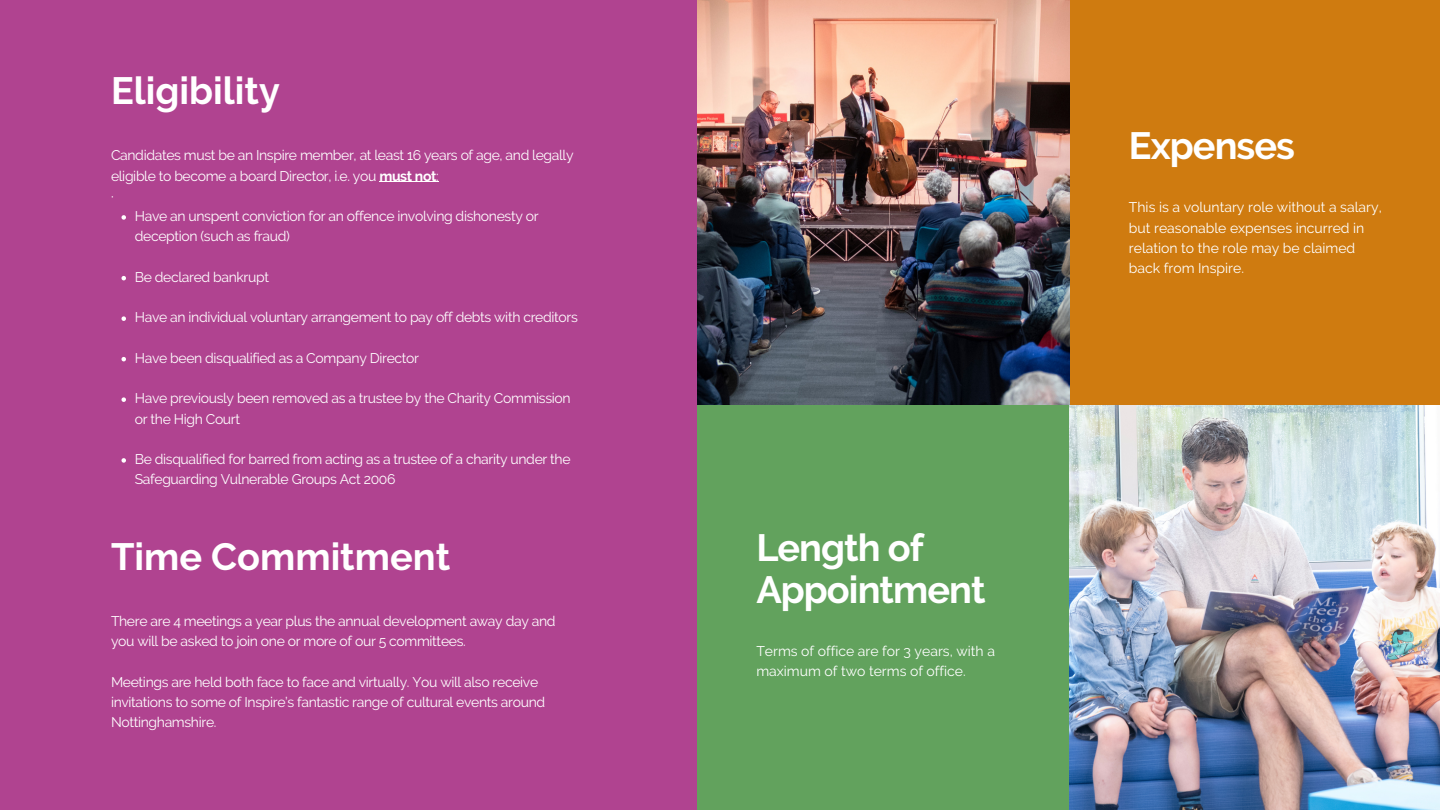
<style>
.page{position:relative;width:1440px;height:810px;background:#b04390}
.page>*{position:absolute;margin:0;border:0;box-sizing:border-box;transform-origin:0 0}
.t1{font:700 37.9px/42px "Raleway";letter-spacing:-.025em;color:#fff}
.t2{font:700 37.9px "Raleway";color:#fff}
.t3{font:14px/20.2px "Raleway";letter-spacing:-.025em;color:#fff}
.t4{font:14px/20.2px "Raleway";color:#fff}
.s1{font-weight:700}
</style>
<div class="page">
<div style="left:1069px;top:0;width:371px;height:405px;background:#cf7b10"></div>
<img style="left:1069px;top:405px;width:371px;height:405px">
<div style="left:698px;top:405px;width:371px;height:405px;background:#62a25d"></div>
<img style="left:698px;top:0;width:371px;height:405px">
<hr style="left:379px;top:181px;width:57px;height:1px;background:#fff">
<svg style="left:122px;top:215px;width:4px;height:5px"></svg>
<svg style="left:122px;top:276px;width:4px;height:4px"></svg>
<svg style="left:122px;top:316px;width:4px;height:5px"></svg>
<svg style="left:122px;top:357px;width:4px;height:4px"></svg>
<svg style="left:122px;top:397px;width:4px;height:5px"></svg>
<svg style="left:122px;top:458px;width:4px;height:5px"></svg>
<h1 class="t2" style="left:111px;top:69px;width:170px">Eligibility</h1>
<p class="t3" style="left:111px;top:145px;width:464px">Candidates must be an Inspire member, at least 16 years of age, and legally</p>
<p class="t3" style="left:111px;top:166px;width:329px">eligible to become a board Director, i.e. you <span class="s1">must not</span>:</p>
<p class="t3" style="left:111px;top:186px;width:4px">·</p>
<p class="t3" style="left:135px;top:206px;width:405px">Have an unspent conviction for an offence involving dishonesty or</p>
<p class="t3" style="left:135px;top:226px;width:157px">deception (such as fraud)</p>
<p class="t3" style="left:135px;top:267px;width:136px">Be declared bankrupt</p>
<p class="t3" style="left:135px;top:307px;width:445px">Have an individual voluntary arrangement to pay off debts with creditors</p>
<p class="t3" style="left:135px;top:348px;width:286px">Have been disqualified as a Company Director</p>
<p class="t3" style="left:135px;top:388px;width:437px">Have previously been removed as a trustee by the Charity Commission or the High Court</p>
<p class="t3" style="left:135px;top:449px;width:437px">Be disqualified for barred from acting as a trustee of a charity under the<br>Safeguarding Vulnerable Groups Act 2006</p>
<h1 class="t2" style="left:111px;top:535px;width:341px">Time Commitment</h1>
<p class="t3" style="left:111px;top:611px;width:446px">There are 4 meetings a year plus the annual development away day and you will be asked to join one or more of our 5 committees.</p>
<p class="t3" style="left:111px;top:672px;width:436px">Meetings are held both face to face and virtually. You will also receive invitations to some of Inspire’s fantastic range of cultural events around<br>Nottinghamshire.</p>
<h1 class="t1" style="left:756px;top:527px;width:231px">Length of<br>Appointment</h1>
<p class="t4" style="left:756px;top:641px;width:240px">Terms of office are for 3 years, with a maximum of two terms of office.</p>
<h1 class="t1" style="left:1129px;top:125px;width:168px">Expenses</h1>
<p class="t4" style="left:1129px;top:197px;width:254px">This is a voluntary role without a salary, but reasonable expenses incurred in relation to the role may be claimed back from Inspire.</p>
</div>
